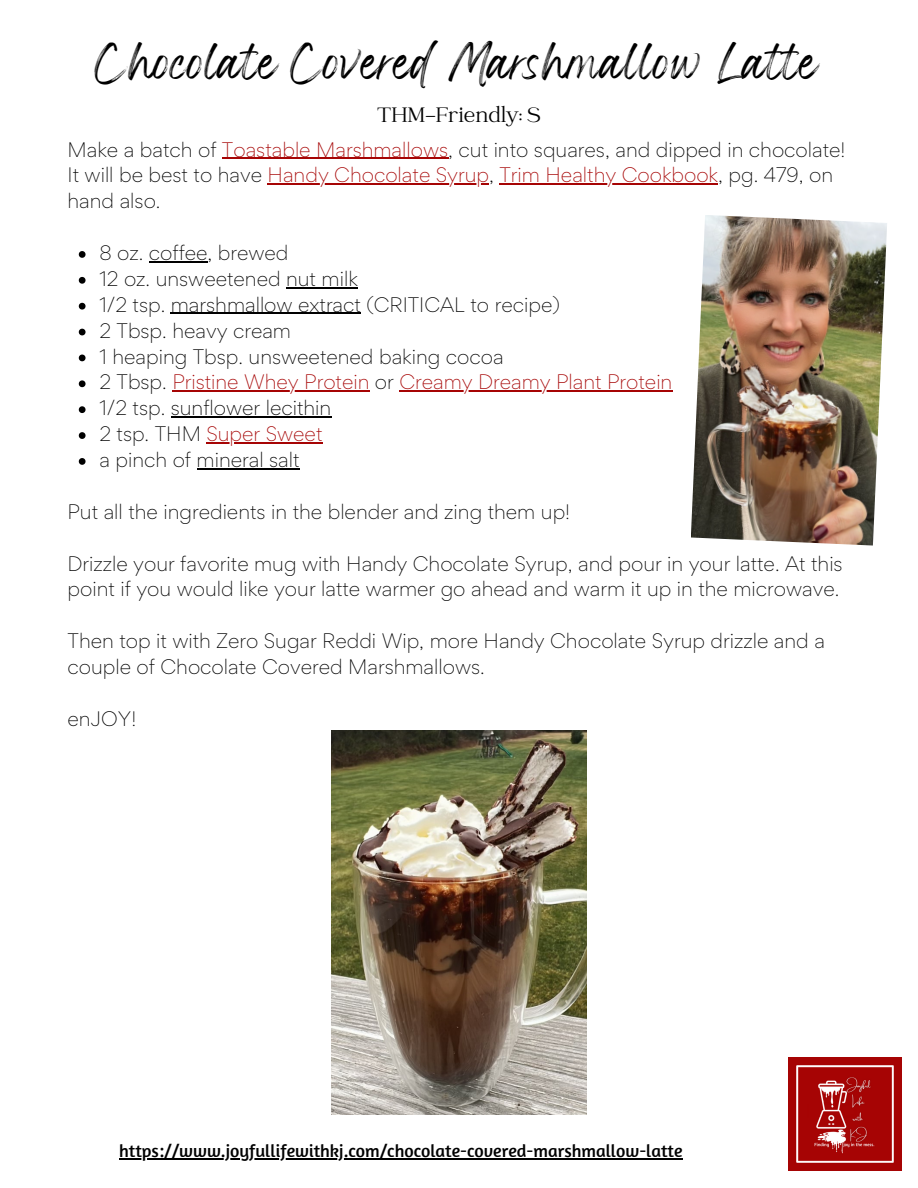
<style>
.page{position:relative;width:918px;height:1188px;background:#fff}
.page>*{position:absolute;margin:0;border:0;box-sizing:border-box;transform-origin:0 0}
.t1{font:27.75px "Wonderful Branding";color:#000}
.t2{font:22.95px "Catchy Mager";color:#000}
.t3{font:300 18.75px/25.8px "Gordita";color:#000}
.t4{font:18px "Amaranth";color:#000}
.s1{color:#a60404}
</style>
<div class="page">
<img style="left:789px;top:1058px;width:112px;height:112px">
<svg style="left:79px;top:251px;width:7px;height:7px"></svg>
<hr style="left:149px;top:261px;width:59px;height:1px;background:#000">
<svg style="left:79px;top:277px;width:7px;height:7px"></svg>
<hr style="left:286px;top:287px;width:72px;height:1px;background:#000">
<svg style="left:79px;top:303px;width:7px;height:7px"></svg>
<hr style="left:171px;top:313px;width:190px;height:1px;background:#000">
<svg style="left:79px;top:329px;width:7px;height:6px"></svg>
<svg style="left:79px;top:355px;width:7px;height:6px"></svg>
<svg style="left:79px;top:380px;width:7px;height:7px"></svg>
<hr style="left:172px;top:391px;width:197px;height:1px;background:#a60404">
<hr style="left:399px;top:391px;width:273px;height:1px;background:#a60404">
<svg style="left:79px;top:406px;width:7px;height:7px"></svg>
<hr style="left:171px;top:416px;width:160px;height:2px;background:#000">
<svg style="left:79px;top:432px;width:7px;height:7px"></svg>
<hr style="left:206px;top:442px;width:116px;height:1px;background:#a60404">
<svg style="left:79px;top:458px;width:7px;height:7px"></svg>
<hr style="left:197px;top:468px;width:103px;height:1px;background:#000">
<hr style="left:222px;top:158px;width:226px;height:1px;background:#a60404">
<hr style="left:268px;top:184px;width:221px;height:1px;background:#a60404">
<hr style="left:500px;top:184px;width:218px;height:1px;background:#a60404">
<img style="left:691px;top:215px;width:196px;height:331px">
<img style="left:331px;top:731px;width:255px;height:383px">
<hr style="left:119px;top:1158px;width:564px;height:1px;background:#000">
<h1 class="t1" style="left:98px;top:56px;width:724px">Chocolate Covered Marshmallow Latte</h1>
<p class="t2" style="left:377px;top:103px;width:165px">THM-Friendly: S</p>
<p class="t3" style="left:68px;top:136px;width:779px">Make a batch of <span class="s1">Toastable Marshmallows</span>, cut into squares, and dipped in chocolate!<br>It will be best to have <span class="s1">Handy Chocolate Syrup</span>, <span class="s1">Trim Healthy Cookbook</span>, pg. 479, on hand also.</p>
<p class="t3" style="left:99px;top:240px;width:575px">8 oz. coffee, brewed<br>12 oz. unsweetened nut milk<br>1/2 tsp. marshmallow extract (CRITICAL to recipe)<br>2 Tbsp. heavy cream<br>1 heaping Tbsp. unsweetened baking cocoa<br>2 Tbsp. <span class="s1">Pristine Whey Protein</span> or <span class="s1">Creamy Dreamy Plant Protein<br></span>1/2 tsp. sunflower lecithin<br>2 tsp. THM <span class="s1">Super Sweet<br></span>a pinch of mineral salt</p>
<p class="t3" style="left:68px;top:498px;width:504px">Put all the ingredients in the blender and zing them up!</p>
<p class="t3" style="left:68px;top:550px;width:777px">Drizzle your favorite mug with Handy Chocolate Syrup, and pour in your latte. At this point if you would like your latte warmer go ahead and warm it up in the microwave.</p>
<p class="t3" style="left:68px;top:628px;width:759px">Then top it with Zero Sugar Reddi Wip, more Handy Chocolate Syrup drizzle and a couple of Chocolate Covered Marshmallows.</p>
<p class="t3" style="left:68px;top:705px;width:70px">enJOY!</p>
<p class="t4" style="left:119px;top:1139px;width:565px">https://www.joyfullifewithkj.com/chocolate-covered-marshmallow-latte</p>
</div>
